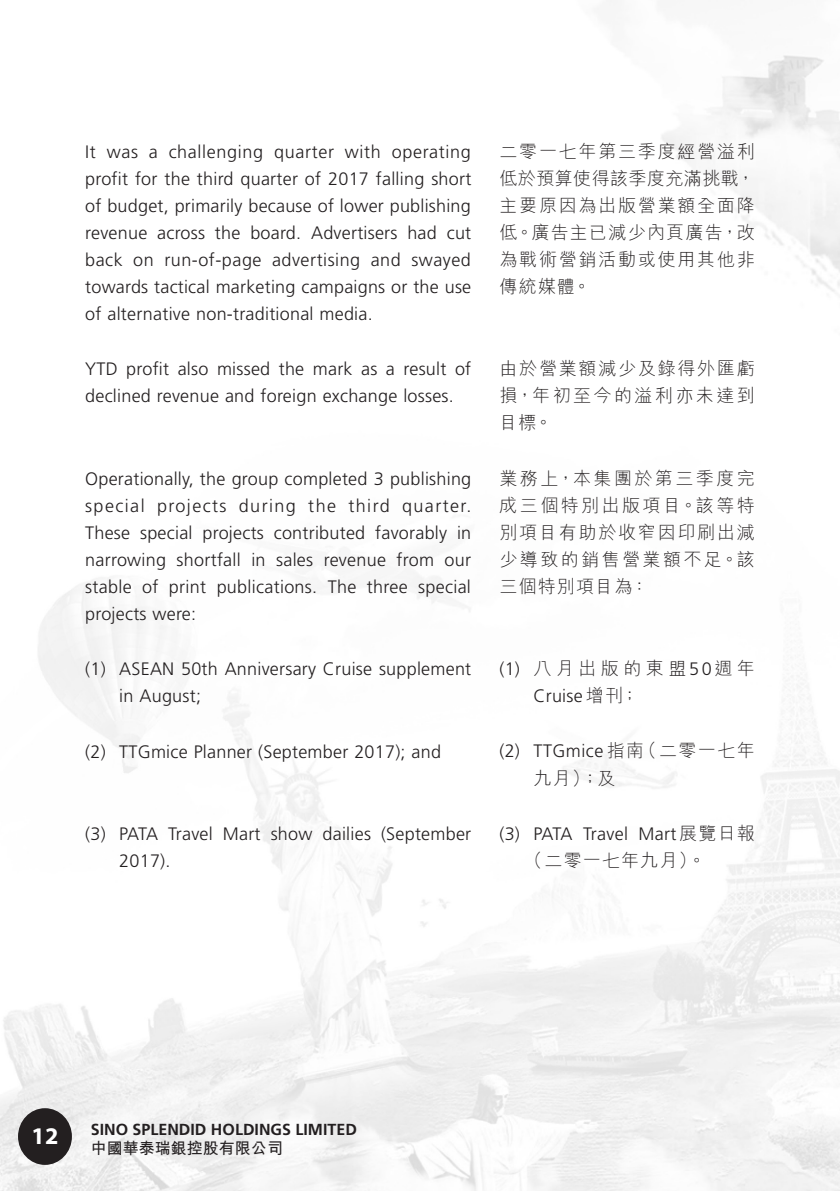
<style>
.page{position:relative;width:840px;height:1191px;background:#fff}
.page>*{position:absolute;margin:0;border:0;box-sizing:border-box;transform-origin:0 0}
.t1{font:700 24px "Myriad Pro";color:#fff}
.t2{font:300 18px/27px "Frutiger LT Std";letter-spacing:.015em;color:#231f20}
.t3{font:300 18px/27px "M Hei HK";letter-spacing:.1em;color:#231f20;text-align:justify}
.t4{font:300 18px "M Hei HK";letter-spacing:.245em;color:#231f20}
.t5{font:300 18px "M Hei HK";letter-spacing:.065em;color:#231f20}
.t6{font:700 16px "Frutiger LT Std";color:#231f20}
.t7{font:700 16px "M Hei HK";color:#231f20}
.s1{font-family:"Frutiger LT Std"}
.s2{font-family:"M Hei HK"}
</style>
<div class="page">
<img style="left:0;top:0;width:840px;height:1191px">
<div style="left:18px;top:1108px;width:54px;height:56px;background:#231f20;border-radius:50%"></div>
<p class="t2" style="left:85px;top:138px;width:387px;text-align:justify">It was a challenging quarter with operating profit for the third quarter of 2017 falling short of budget, primarily because of lower publishing revenue across the board. Advertisers had cut back on run-of-page advertising and swayed towards tactical marketing campaigns or the use of alternative non-traditional media.</p>
<p class="t2" style="left:85px;top:356px;width:387px">YTD profit also missed the mark as a result of declined revenue and foreign exchange losses.</p>
<p class="t2" style="left:85px;top:465px;width:387px;text-align:justify">Operationally, the group completed 3 publishing special projects during the third quarter.<br>These special projects contributed favorably in narrowing shortfall in sales revenue from our stable of print publications. The three special projects were:</p>
<p class="t2" style="left:119px;top:655px;width:353px;text-indent:-34px">(1) ASEAN 50th Anniversary Cruise supplement in August;</p>
<p class="t2" style="left:85px;top:738px;width:357px">(2) TTGmice Planner (September 2017); and</p>
<p class="t2" style="left:119px;top:820px;width:353px;text-indent:-34px">(3) PATA Travel Mart show dailies (September<br>2017).</p>
<p class="t3" style="left:499px;top:137px;width:257px">二零一七年第三季度經營溢利低於預算使得該季度充滿挑戰，主要原因為出版營業額全面降低。廣告主已減少內頁廣告，改為戰術營銷活動或使用其他非傳統媒體。</p>
<p class="t3" style="left:499px;top:355px;width:257px">由於營業額減少及錄得外匯虧損，年初至今的溢利亦未達到目標。</p>
<p class="t3" style="left:499px;top:464px;width:257px">業務上，本集團於第三季度完成三個特別出版項目。該等特別項目有助於收窄因印刷出減少導致的銷售營業額不足。該三個特別項目為：</p>
<p class="t4" style="left:499px;top:659px;width:257px"><span class="s1">(1)</span> 八月出版的東盟<span class="s1">50</span>週年</p>
<p class="t2" style="left:533px;top:682px;width:107px">Cruise<span class="s2">增刊；</span></p>
<p class="t2" style="left:499px;top:738px;width:257px">(2) TTGmice <span class="s2">指南（二零一七年</span></p>
<p class="t3" style="left:533px;top:764px;width:83px">九月）；及</p>
<p class="t2" style="left:499px;top:820px;width:257px">(3) PATA Travel Mart<span class="s2">展覽日報</span></p>
<p class="t5" style="left:524px;top:851px;width:183px">（二零一七年九月）。</p>
<h1 class="t1" style="left:32px;top:1120px;width:28px">12</h1>
<p class="t6" style="left:91px;top:1120px;width:267px">SINO SPLENDID HOLDINGS LIMITED</p>
<p class="t7" style="left:91px;top:1137px;width:194px">中國華泰瑞銀控股有限公司</p>
</div>
